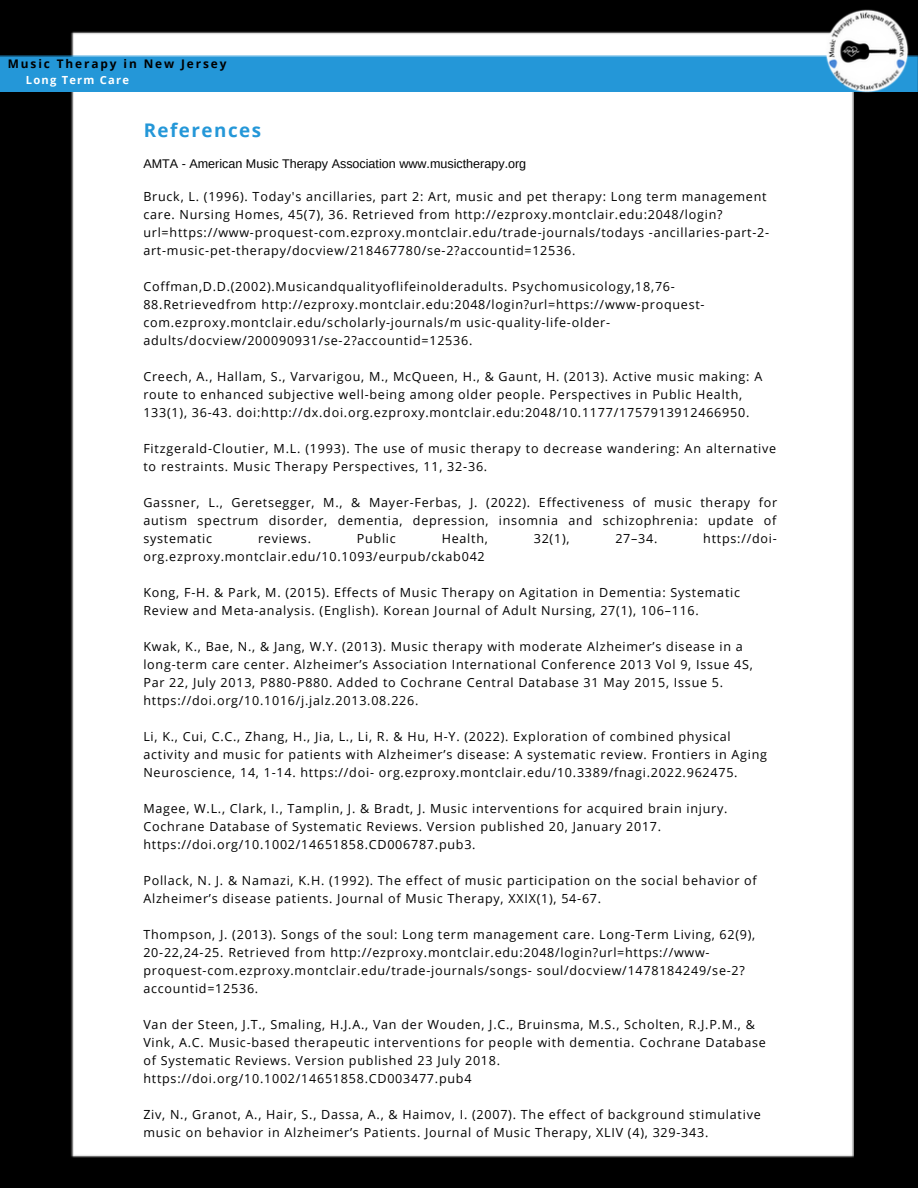
<style>
.page{position:relative;width:918px;height:1188px;background:#000}
.page>*{position:absolute;margin:0;border:0;box-sizing:border-box;transform-origin:0 0}
.t1{font:700 18.75px "Open Sans";letter-spacing:.08em;color:#2497d8}
.t2{font:12.6px/18px "Open Sans";letter-spacing:.06em;color:#000}
.t3{font:12.6px "Arimo";color:#000}
.t4{font:700 11.85px "Open Sans";letter-spacing:.16em;color:#000}
.t5{font:700 11.1px "Open Sans";letter-spacing:.11em;color:#fff}
</style>
<div class="page">
<div style="left:71px;top:32px;width:783px;height:1126px;background:#fff"></div>
<div style="left:0;top:55px;width:918px;height:36px;background:#2497d8"></div>
<img style="left:816px;top:9px;width:101px;height:92px">
<p class="t4" style="left:8px;top:56px;width:220px">Music Therapy in New Jersey</p>
<p class="t5" style="left:26px;top:72px;width:105px">Long Term Care</p>
<h1 class="t1" style="left:144px;top:117px;width:119px">References</h1>
<p class="t3" style="left:143px;top:157px;width:384px">AMTA - American Music Therapy Association www.musictherapy.org</p>
<p class="t2" style="left:143px;top:188px;width:627px">Bruck, L. (1996). Today's ancillaries, part 2: Art, music and pet therapy: Long term management care. Nursing Homes, 45(7), 36. Retrieved from http://ezproxy.montclair.edu:2048/login? url=https://www-proquest-com.ezproxy.montclair.edu/trade-journals/todays -ancillaries-part-2- art-music-pet-therapy/docview/218467780/se-2?accountid=12536.</p>
<p class="t2" style="left:143px;top:278px;width:563px">Coffman,D.D.(2002).Musicandqualityoflifeinolderadults. Psychomusicology,18,76- 88.Retrievedfrom http://ezproxy.montclair.edu:2048/login?url=https://www-proquest&shy;com.ezproxy.montclair.edu/scholarly-journals/m usic-quality-life-older&shy;adults/docview/200090931/se-2?accountid=12536.</p>
<p class="t2" style="left:143px;top:368px;width:620px">Creech, A., Hallam, S., Varvarigou, M., McQueen, H., &amp; Gaunt, H. (2013). Active music making: A route to enhanced subjective well-being among older people. Perspectives in Public Health,<br>133(1), 36-43. doi:http://dx.doi.org.ezproxy.montclair.edu:2048/10.1177/1757913912466950.</p>
<p class="t2" style="left:143px;top:440px;width:634px">Fitzgerald-Cloutier, M.L. (1993). The use of music therapy to decrease wandering: An alternative to restraints. Music Therapy Perspectives, 11, 32-36.</p>
<p class="t2" style="left:143px;top:494px;width:635px;text-align:justify">Gassner, L., Geretsegger, M., &amp; Mayer-Ferbas, J. (2022). Effectiveness of music therapy for autism spectrum disorder, dementia, depression, insomnia and schizophrenia: update of systematic</p>
<p class="t2" style="left:258px;top:530px;width:55px">reviews.</p>
<p class="t2" style="left:357px;top:530px;width:41px">Public</p>
<p class="t2" style="left:442px;top:530px;width:48px">Health,</p>
<p class="t2" style="left:534px;top:530px;width:37px">32(1),</p>
<p class="t2" style="left:615px;top:530px;width:44px">27–34.</p>
<p class="t2" style="left:703px;top:530px;width:75px">https://doi-</p>
<p class="t2" style="left:143px;top:548px;width:343px">org.ezproxy.montclair.edu/10.1093/eurpub/ckab042</p>
<p class="t2" style="left:143px;top:584px;width:598px">Kong, F-H. &amp; Park, M. (2015). Effects of Music Therapy on Agitation in Dementia: Systematic<br>Review and Meta-analysis. (English). Korean Journal of Adult Nursing, 27(1), 106–116.</p>
<p class="t2" style="left:143px;top:638px;width:611px">Kwak, K., Bae, N., &amp; Jang, W.Y. (2013). Music therapy with moderate Alzheimer’s disease in a long-term care center. Alzheimer’s Association International Conference 2013 Vol 9, Issue 4S, Par 22, July 2013, P880-P880. Added to Cochrane Central Database 31 May 2015, Issue 5. https://doi.org/10.1016/j.jalz.2013.08.226.</p>
<p class="t2" style="left:143px;top:728px;width:625px">Li, K., Cui, C.C., Zhang, H., Jia, L., Li, R. &amp; Hu, H-Y. (2022). Exploration of combined physical activity and music for patients with Alzheimer’s disease: A systematic review. Frontiers in Aging<br>Neuroscience, 14, 1-14. https://doi- org.ezproxy.montclair.edu/10.3389/fnagi.2022.962475.</p>
<p class="t2" style="left:143px;top:800px;width:586px">Magee, W.L., Clark, I., Tamplin, J. &amp; Bradt, J. Music interventions for acquired brain injury.<br>Cochrane Database of Systematic Reviews. Version published 20, January 2017. https://doi.org/10.1002/14651858.CD006787.pub3.</p>
<p class="t2" style="left:143px;top:872px;width:615px">Pollack, N. J. &amp; Namazi, K.H. (1992). The effect of music participation on the social behavior of<br>Alzheimer’s disease patients. Journal of Music Therapy, XXIX(1), 54-67.</p>
<p class="t2" style="left:143px;top:926px;width:613px">Thompson, J. (2013). Songs of the soul: Long term management care. Long-Term Living, 62(9), 20-22,24-25. Retrieved from http://ezproxy.montclair.edu:2048/login?url=https://www&shy;proquest-com.ezproxy.montclair.edu/trade-journals/songs- soul/docview/1478184249/se-2? accountid=12536.</p>
<p class="t2" style="left:143px;top:1016px;width:624px">Van der Steen, J.T., Smaling, H.J.A., Van der Wouden, J.C., Bruinsma, M.S., Scholten, R.J.P.M., &amp; Vink, A.C. Music-based therapeutic interventions for people with dementia. Cochrane Database of Systematic Reviews. Version published 23 July 2018. https://doi.org/10.1002/14651858.CD003477.pub4</p>
<p class="t2" style="left:143px;top:1106px;width:619px">Ziv, N., Granot, A., Hair, S., Dassa, A., &amp; Haimov, I. (2007). The effect of background stimulative music on behavior in Alzheimer’s Patients. Journal of Music Therapy, XLIV (4), 329-343.</p>
</div>
